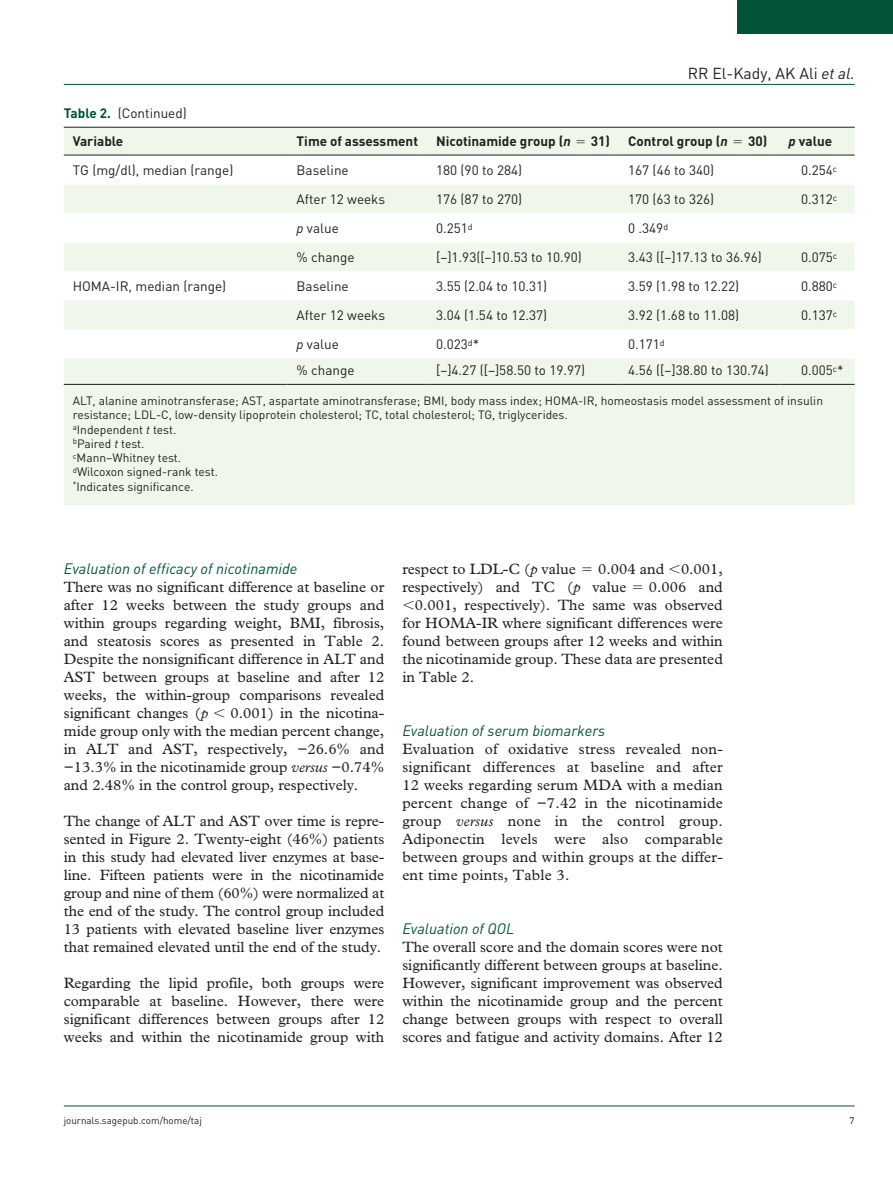
<style>
.page{position:relative;width:893px;height:1191px;background:#fff}
.page>*{position:absolute;margin:0;border:0;box-sizing:border-box;transform-origin:0 0}
.t1{font:15.75px "DIN";color:#231f20}
.t2{font:15px/18px "Plantin Std";color:#231f20;text-align:justify}
.t3{font:italic 15px "DIN";color:#015436}
.t4{font:13.5px "DIN";color:#231f20}
.t5{font:700 13.5px "DIN";color:#231f20}
.t6{font:12px/14.2px "DIN";color:#231f20}
.t7{font:9.75px "DIN";color:#231f20}
.s1{font-weight:700;color:#015436}
.s2{font-style:italic}
</style>
<div class="page">
<hr style="left:64px;top:84px;width:791px;height:1px;background:#015436">
<hr style="left:64px;top:1105px;width:791px;height:1px;background:#015436">
<div style="left:738px;top:0;width:155px;height:34px;background:#015436"></div>
<div style="left:64px;top:384px;width:791px;height:121px;background:#eff7ea"></div>
<div style="left:64px;top:128px;width:791px;height:256px;background:#eff7ea"></div>
<svg style="left:64px;top:156px;width:791px;height:202px"></svg>
<hr style="left:64px;top:155px;width:224px;height:1px;background:#231f20">
<hr style="left:288px;top:155px;width:139px;height:1px;background:#231f20">
<hr style="left:427px;top:155px;width:192px;height:1px;background:#231f20">
<hr style="left:619px;top:155px;width:161px;height:1px;background:#231f20">
<hr style="left:780px;top:155px;width:75px;height:1px;background:#231f20">
<hr style="left:288px;top:384px;width:139px;height:1px;background:#231f20">
<hr style="left:427px;top:384px;width:192px;height:1px;background:#231f20">
<hr style="left:619px;top:384px;width:161px;height:1px;background:#231f20">
<hr style="left:780px;top:384px;width:75px;height:1px;background:#231f20">
<hr style="left:64px;top:384px;width:224px;height:1px;background:#231f20">
<hr style="left:64px;top:127px;width:791px;height:1px;background:#231f20">
<svg style="left:577px;top:140px;width:8px;height:3px"></svg>
<svg style="left:734px;top:140px;width:8px;height:3px"></svg>
<p class="t4" style="left:64px;top:105px;width:125px"><span class="s1">Table 2.</span> (Continued)</p>
<p class="t1" style="left:688px;top:63px;width:168px">RR El-Kady, AK Ali <span class="s2">et al.</span></p>
<p class="t5" style="left:73px;top:132px;width:52px">Variable</p>
<p class="t5" style="left:297px;top:132px;width:123px">Time of assessment</p>
<p class="t5" style="left:436px;top:132px;width:136px">Nicotinamide group (<span class="s2">n</span></p>
<p class="t5" style="left:591px;top:132px;width:138px">31) Control group (<span class="s2">n</span></p>
<p class="t5" style="left:748px;top:132px;width:86px">30) <span class="s2">p</span> value</p>
<p class="t4" style="left:73px;top:162px;width:162px">TG (mg/dl), median (range)</p>
<p class="t4" style="left:297px;top:162px;width:54px">Baseline</p>
<p class="t4" style="left:436px;top:162px;width:88px">180 (90 to 284)</p>
<p class="t4" style="left:628px;top:162px;width:88px">167 (46 to 340)</p>
<p class="t4" style="left:801px;top:162px;width:38px">0.254<sup>c</sup></p>
<p class="t4" style="left:297px;top:191px;width:90px">After 12 weeks</p>
<p class="t4" style="left:436px;top:191px;width:88px">176 (87 to 270)</p>
<p class="t4" style="left:628px;top:191px;width:88px">170 (63 to 326)</p>
<p class="t4" style="left:801px;top:191px;width:38px">0.312<sup>c</sup></p>
<p class="t4" style="left:297px;top:220px;width:44px"><span class="s2">p</span> value</p>
<p class="t4" style="left:436px;top:220px;width:38px">0.251<sup>d</sup></p>
<p class="t4" style="left:628px;top:220px;width:41px">0 .349<sup>d</sup></p>
<p class="t4" style="left:297px;top:249px;width:59px">% change</p>
<p class="t4" style="left:436px;top:249px;width:147px">[−]1.93([−]10.53 to 10.90)</p>
<p class="t4" style="left:628px;top:249px;width:135px">3.43 ([−]17.13 to 36.96)</p>
<p class="t4" style="left:801px;top:249px;width:38px">0.075<sup>c</sup></p>
<p class="t4" style="left:73px;top:278px;width:155px">HOMA-IR, median (range)</p>
<p class="t4" style="left:297px;top:278px;width:54px">Baseline</p>
<p class="t4" style="left:436px;top:278px;width:113px">3.55 (2.04 to 10.31)</p>
<p class="t4" style="left:628px;top:278px;width:113px">3.59 (1.98 to 12.22)</p>
<p class="t4" style="left:801px;top:278px;width:38px">0.880<sup>c</sup></p>
<p class="t4" style="left:297px;top:307px;width:90px">After 12 weeks</p>
<p class="t4" style="left:436px;top:307px;width:113px">3.04 (1.54 to 12.37)</p>
<p class="t4" style="left:628px;top:307px;width:113px">3.92 (1.68 to 11.08)</p>
<p class="t4" style="left:801px;top:307px;width:38px">0.137<sup>c</sup></p>
<p class="t4" style="left:297px;top:336px;width:44px"><span class="s2">p</span> value</p>
<p class="t4" style="left:436px;top:336px;width:45px">0.023<sup>d</sup>*</p>
<p class="t4" style="left:628px;top:336px;width:38px">0.171<sup>d</sup></p>
<p class="t4" style="left:297px;top:362px;width:59px">% change</p>
<p class="t4" style="left:436px;top:362px;width:151px">[−]4.27 ([−]58.50 to 19.97)</p>
<p class="t4" style="left:628px;top:362px;width:142px">4.56 ([−]38.80 to 130.74)</p>
<p class="t4" style="left:801px;top:362px;width:44px">0.005<sup>c</sup>*</p>
<p class="t6" style="left:73px;top:393px;width:752px">ALT, alanine aminotransferase; AST, aspartate aminotransferase; BMI, body mass index; HOMA-IR, homeostasis model assessment of insulin resistance; LDL-C, low-density lipoprotein cholesterol; TC, total cholesterol; TG, triglycerides.<br><sup>a</sup>Independent <span class="s2">t</span> test.<br><sup>b</sup>Paired <span class="s2">t</span> test.<br><sup>c</sup>Mann–Whitney test.<br><sup>d</sup>Wilcoxon signed-rank test.<br><sup>*</sup>Indicates significance.</p>
<p class="t3" style="left:64px;top:559px;width:235px">Evaluation of efficacy of nicotinamide</p>
<p class="t2" style="left:64px;top:578px;width:322px">There was no significant difference at baseline or after 12 weeks between the study groups and within groups regarding weight, BMI, fibrosis, and steatosis scores as presented in Table 2.<br>Despite the nonsignificant difference in ALT and AST between groups at baseline and after 12 weeks, the within-group comparisons revealed significant changes (<span class="s2">p</span></p>
<p class="t2" style="left:64px;top:704px;width:322px;text-indent:167px">0.001) in the nicotina&shy;mide group only with the median percent change, in ALT and AST, respectively, −26.6% and −13.3% in the nicotinamide group <span class="s2">versus</span> −0.74% and 2.48% in the control group, respectively.</p>
<p class="t2" style="left:64px;top:812px;width:322px">The change of ALT and AST over time is repre&shy;sented in Figure 2. Twenty-eight (46%) patients in this study had elevated liver enzymes at base&shy;line. Fifteen patients were in the nicotinamide group and nine of them (60%) were normalized at the end of the study. The control group included 13 patients with elevated baseline liver enzymes that remained elevated until the end of the study.</p>
<p class="t2" style="left:64px;top:974px;width:322px">Regarding the lipid profile, both groups were comparable at baseline. However, there were significant differences between groups after 12 weeks and within the nicotinamide group with</p>
<p class="t2" style="left:402px;top:560px;width:175px">respect to LDL-C (<span class="s2">p</span> value</p>
<p class="t2" style="left:402px;top:560px;width:322px;text-indent:196px">0.004 and 0.001, respectively) and TC (<span class="s2">p</span> value</p>
<p class="t2" style="left:649px;top:578px;width:75px">0.006 and</p>
<p class="t2" style="left:415px;top:596px;width:310px">0.001, respectively). The same was observed</p>
<p class="t2" style="left:402px;top:614px;width:322px">for HOMA-IR where significant differences were</p>
<p class="t2" style="left:402px;top:632px;width:322px">found between groups after 12 weeks and within</p>
<p class="t2" style="left:402px;top:650px;width:322px">the nicotinamide group. These data are presented</p>
<p class="t2" style="left:402px;top:668px;width:73px">in Table 2.</p>
<p class="t3" style="left:402px;top:721px;width:205px">Evaluation of serum biomarkers</p>
<p class="t2" style="left:402px;top:740px;width:322px">Evaluation of oxidative stress revealed non&shy;significant differences at baseline and after 12 weeks regarding serum MDA with a median percent change of −7.42 in the nicotinamide group <span class="s2">versus</span> none in the control group.<br>Adiponectin levels were also comparable between groups and within groups at the differ&shy;ent time points, Table 3.</p>
<p class="t3" style="left:402px;top:919px;width:114px">Evaluation of QOL</p>
<p class="t2" style="left:402px;top:938px;width:322px">The overall score and the domain scores were not significantly different between groups at baseline.<br>However, significant improvement was observed within the nicotinamide group and the percent change between groups with respect to overall scores and fatigue and activity domains. After 12</p>
<p class="t7" style="left:64px;top:1114px;width:140px">journals.sagepub.com/home/taj</p>
<p class="t7" style="left:850px;top:1114px;width:7px">7</p>
</div>
